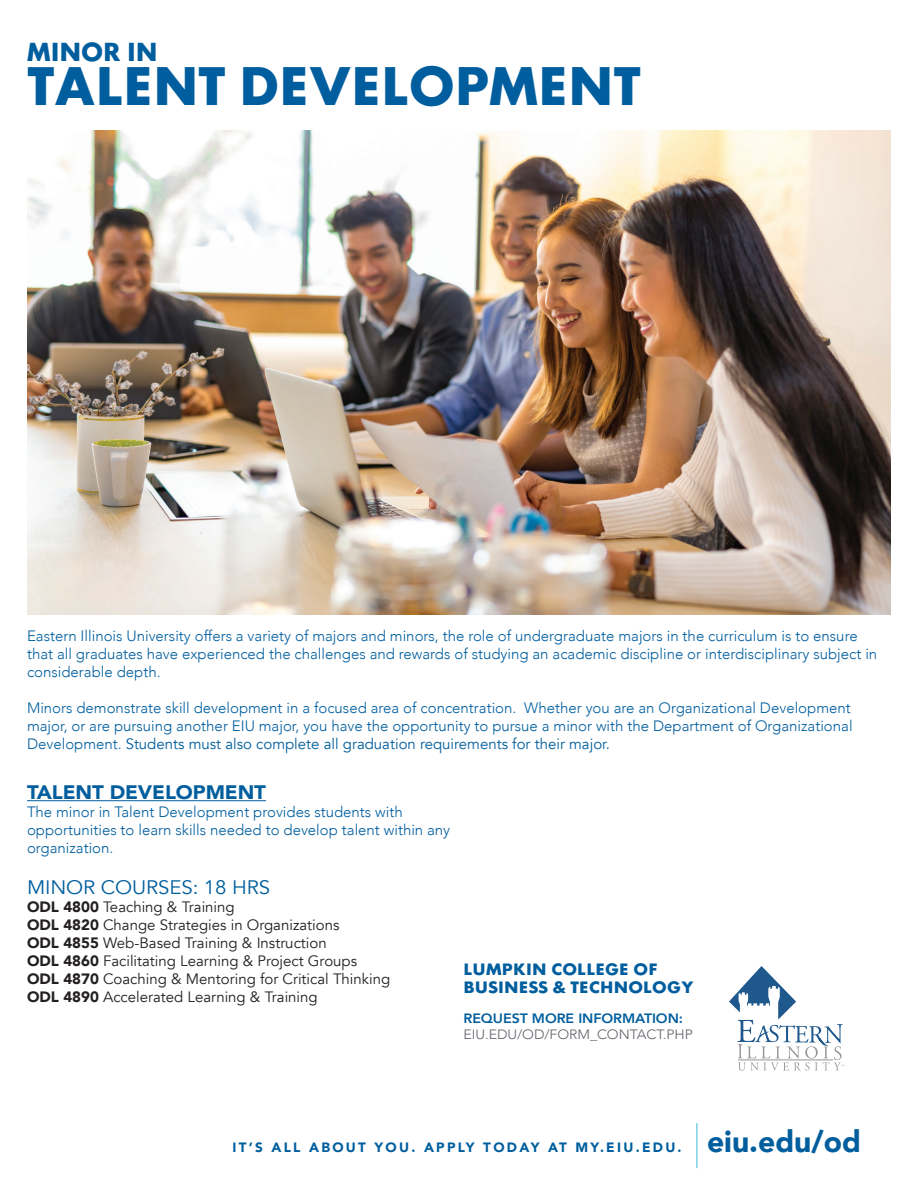
<style>
.page{position:relative;width:918px;height:1188px;background:#fff}
.page>*{position:absolute;margin:0;border:0;box-sizing:border-box;transform-origin:0 0}
.t1{font:49.5px "Futura Maxi CG Bold";letter-spacing:-.005em;color:#005e9e}
.t2{font:900 30px "Avenir";color:#005e9e}
.t3{font:23.7px "Futura Maxi CG Bold";letter-spacing:-.005em;color:#005e9e}
.t4{font:19.5px "Avenir";letter-spacing:-.005em;color:#005e9e;scale:1.05 1}
.t5{font:900 19.5px "Avenir";letter-spacing:-.005em;color:#005e9e;scale:1.05 1}
.t6{font:300 15px/18px "Avenir";color:#005e9e}
.t7{font:15px/18px "Avenir";color:#231f20}
.t8{font:15px/18px "Futura Maxi CG Bold";letter-spacing:.01em;color:#005e9e;scale:1.05 1}
.t9{font:900 13.5px "Avenir";letter-spacing:.17em;color:#005e9e}
.t10{font:300 13.5px "Avenir";letter-spacing:-.005em;color:#5f6369;scale:1.05 1}
.t11{font:800 13.5px "Avenir";letter-spacing:-.005em;color:#005e9e;scale:1.05 1}
.s1{font-weight:400}
.s2{font-weight:900}
</style>
<div class="page">
<hr style="left:27px;top:800px;width:239px;height:1px;background:#005e9e">
<img style="left:27px;top:131px;width:864px;height:484px">
<hr style="left:696px;top:1123px;width:2px;height:45px;background:#78d0e4">
<svg style="left:729px;top:966px;width:116px;height:105px"></svg>
<h3 class="t3" style="left:27px;top:37px;width:132px">MINOR IN</h3>
<h1 class="t1" style="left:27px;top:54px;width:615px">TALENT DEVELOPMENT</h1>
<p class="t6" style="left:27px;top:627px;width:852px">Eastern Illinois University offers a variety of majors and minors, the role of undergraduate majors in the curriculum is to ensure that all graduates have experienced the challenges and rewards of studying an academic discipline or interdisciplinary subject in considerable depth.</p>
<p class="t6" style="left:27px;top:699px;width:827px;text-align:justify">Minors demonstrate skill development in a focused area of concentration. Whether you are an Organizational Development major, or are pursuing another EIU major, you have the opportunity to pursue a minor with the Department of Organizational Development. <span class="s1">Students must also complete all graduation requirements for their major.</span></p>
<h3 class="t5" style="left:27px;top:776px;width:229px">TALENT DEVELOPMENT</h3>
<p class="t6" style="left:27px;top:803px;width:425px">The minor in Talent Development provides students with opportunities to learn skills needed to develop talent within any organization.</p>
<h3 class="t4" style="left:27px;top:875px;width:233px">MINOR COURSES: 18 HRS</h3>
<p class="t7" style="left:27px;top:898px;width:365px"><span class="s2">ODL 4800</span> Teaching &amp; Training<br><span class="s2">ODL 4820</span> Change Strategies in Organizations<br><span class="s2">ODL 4855</span> Web-Based Training &amp; Instruction<br><span class="s2">ODL 4860</span> Facilitating Learning &amp; Project Groups <span class="s2">ODL 4870</span> Coaching &amp; Mentoring for Critical Thinking <span class="s2">ODL 4890</span> Accelerated Learning &amp; Training</p>
<p class="t8" style="left:464px;top:961px;width:221px">LUMPKIN COLLEGE OF<br>BUSINESS &amp; TECHNOLOGY</p>
<p class="t11" style="left:464px;top:1007px;width:211px">REQUEST MORE INFORMATION:</p>
<p class="t10" style="left:464px;top:1026px;width:220px">EIU.EDU/OD/FORM_CONTACT.PHP</p>
<p class="t9" style="left:232px;top:1136px;width:451px">IT’S ALL ABOUT YOU. APPLY TODAY AT MY.EIU.EDU.</p>
<h2 class="t2" style="left:707px;top:1115px;width:155px">eiu.edu/od</h2>
</div>
